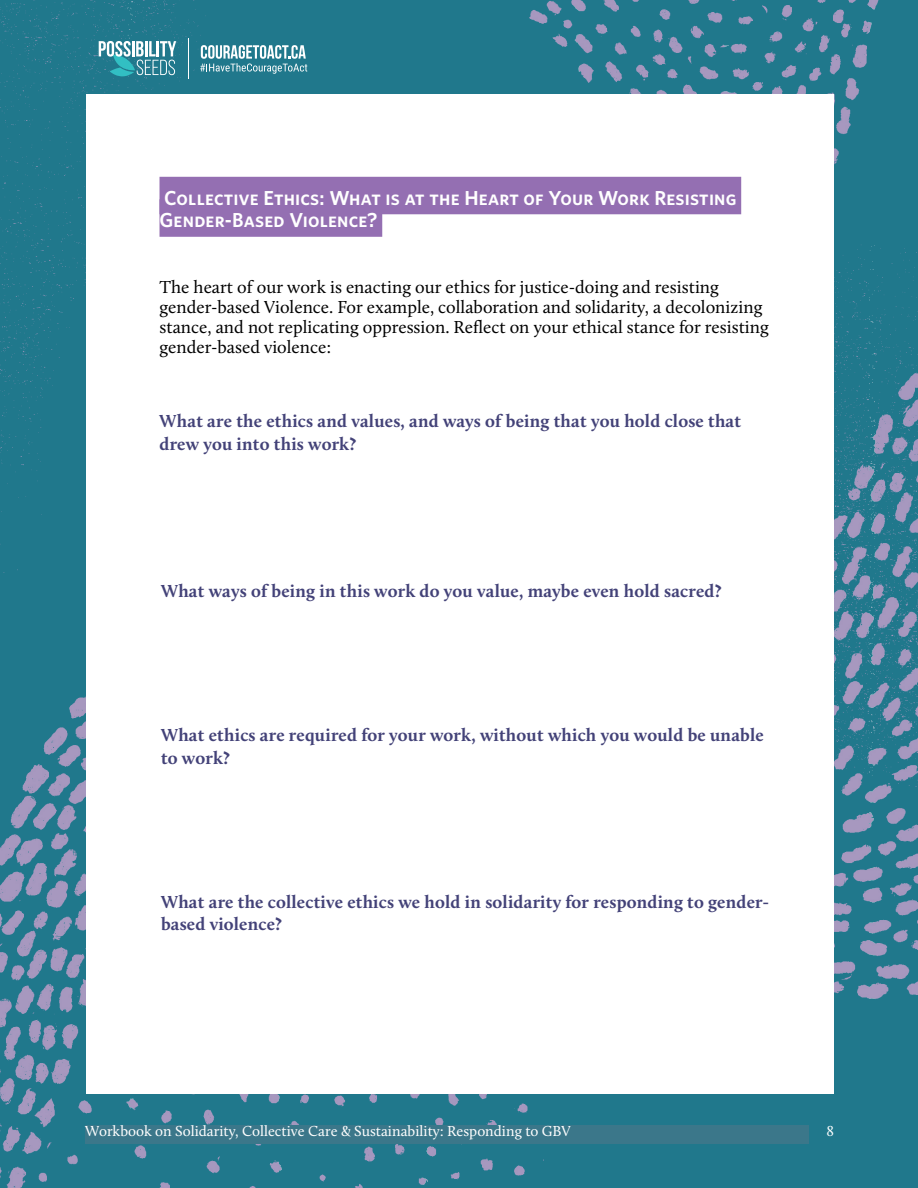
<style>
.page{position:relative;width:918px;height:1188px;background:#fff}
.page>*{position:absolute;margin:0;border:0;box-sizing:border-box;transform-origin:0 0}
.t1{font:20.25px/22.5px "Whitney HTF Semi Bold SC";letter-spacing:.01em;color:#fff}
.t2{font:700 18px/22.5px "Calluna";letter-spacing:.01em;color:#434278}
.t3{font:18px/20.2px "Calluna";color:#000}
.t4{font:15px "Calluna";color:#fff}
</style>
<div class="page">
<img style="left:0;top:0;width:918px;height:1188px">
<div style="left:85px;top:1125px;width:724px;height:18px;background:#3b778a"></div>
<div style="left:86px;top:94px;width:748px;height:1000px;background:#fff"></div>
<div style="left:160px;top:177px;width:581px;height:37px;background:#946fb2"></div>
<div style="left:160px;top:199px;width:222px;height:38px;background:#946fb2"></div>
<svg style="left:99px;top:41px;width:77px;height:35px"></svg>
<svg style="left:200px;top:45px;width:107px;height:29px;background:#68a3b1"></svg>
<hr style="left:188px;top:38px;width:1px;height:41px;background:#fff">
<p class="t1" style="left:160px;top:186px;width:578px">Collective Ethics: What is at the Heart of Your Work Resisting<br>Gender-Based Violence?</p>
<p class="t3" style="left:160px;top:276px;width:611px">The heart of our work is enacting our ethics for justice-doing and resisting gender-based Violence. For example, collaboration and solidarity, a decolonizing stance, and not replicating oppression. Reflect on your ethical stance for resisting gender-based violence:</p>
<p class="t2" style="left:160px;top:410px;width:583px">What are the ethics and values, and ways of being that you hold close that drew you into this work?</p>
<p class="t2" style="left:161px;top:579px;width:562px">What ways of being in this work do you value, maybe even hold sacred?</p>
<p class="t2" style="left:161px;top:723px;width:604px">What ethics are required for your work, without which you would be unable to work?</p>
<p class="t2" style="left:161px;top:890px;width:610px">What are the collective ethics we hold in solidarity for responding to gender&shy;based violence?</p>
<p class="t4" style="left:85px;top:1122px;width:487px">Workbook on Solidarity, Collective Care &amp; Sustainability: Responding to GBV</p>
<p class="t4" style="left:826px;top:1122px;width:9px">8</p>
</div>
